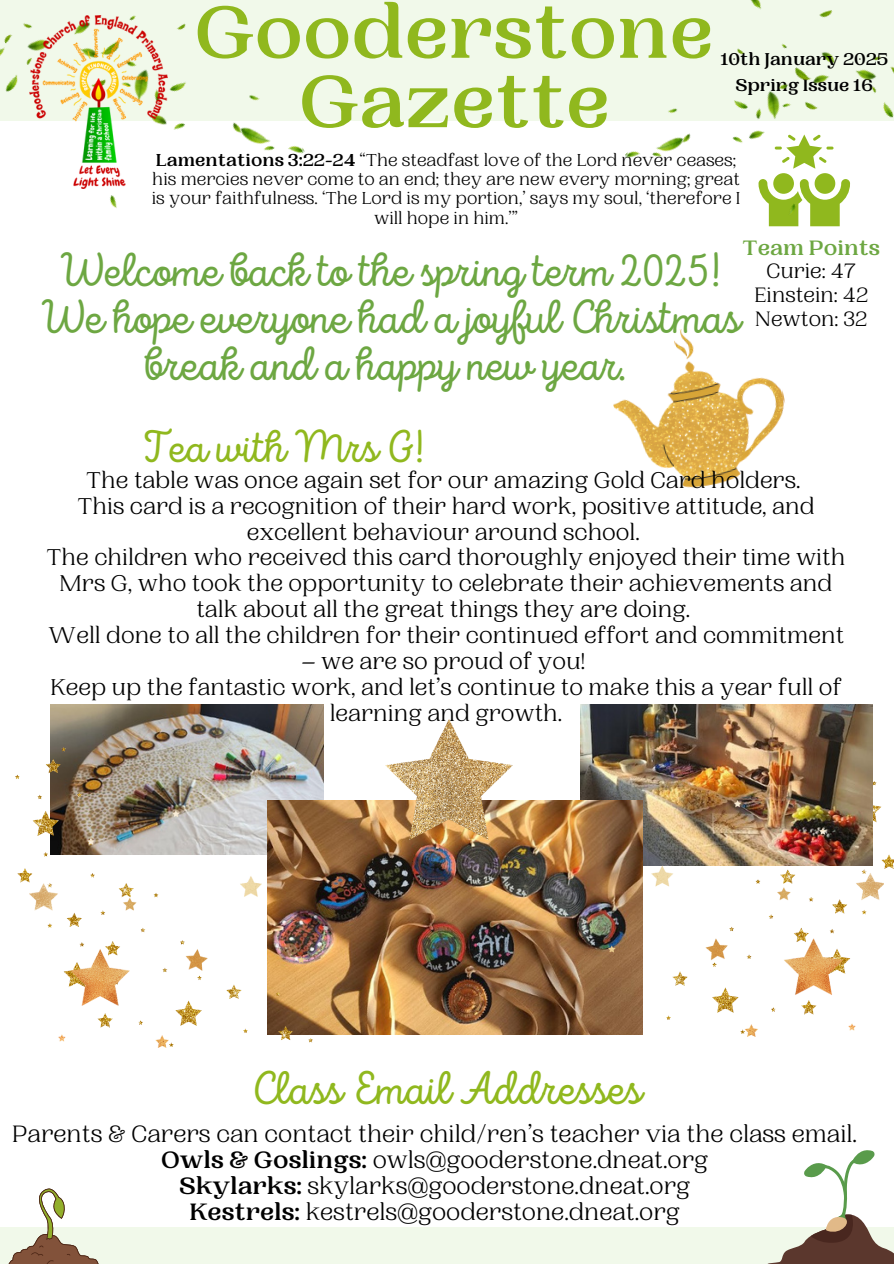
<style>
.page{position:relative;width:894px;height:1264px;background:#fff}
.page>*{position:absolute;margin:0;border:0;box-sizing:border-box;transform-origin:0 0}
.t1{font:700 77.7px/69.3px "PP Woodland";color:#90b81e;text-align:center}
.t2{font:47.55px/47.2px "Intro Script";color:#6da742;text-align:center}
.t3{font:46.95px "Intro Script";color:#90b81e}
.t4{font:45.45px "Intro Script";color:#90b81e}
.t5{font:24.9px/26.1px "PP Woodland";color:#000;text-align:center}
.t6{font:24px/25.8px "PP Woodland";color:#000;text-align:center}
.t7{font:21.9px/23.7px "PP Woodland";color:#000;text-align:center}
.t8{font:18.15px/19.2px "PP Woodland";color:#000;text-align:center}
.t9{font:700 18px "PP Woodland";color:#000}
.s1{font-weight:700}
.s2{font-weight:700;color:#6da742}
</style>
<div class="page">
<div style="left:0;top:0;width:893px;height:120px;background:#f1f9ea"></div>
<div style="left:0;top:1227px;width:893px;height:36px;background:#f1f9ea"></div>
<img style="left:0;top:23px;width:305px;height:185px">
<img style="left:29px;top:15px;width:138px;height:173px">
<svg style="left:9px;top:1188px;width:90px;height:75px"></svg>
<svg style="left:773px;top:1150px;width:120px;height:113px"></svg>
<img style="left:51px;top:704px;width:272px;height:96px">
<img style="left:613px;top:329px;width:172px;height:159px">
<img style="left:580px;top:704px;width:292px;height:96px">
<img style="left:312px;top:800px;width:296px;height:234px">
<img style="left:16px;top:747px;width:296px;height:296px">
<img style="left:29px;top:811px;width:276px;height:236px">
<img style="left:608px;top:800px;width:275px;height:236px">
<img style="left:385px;top:719px;width:127px;height:120px">
<img style="left:624px;top:0;width:269px;height:227px">
<p class="t1" style="left:194px;top:0;width:520px">Gooderstone<br>Gazette</p>
<p class="t9" style="left:720px;top:49px;width:169px">10th January 2025</p>
<h5 class="t9" style="left:735px;top:75px;width:139px">Spring Issue 16</h5>
<p class="t8" style="left:152px;top:151px;width:590px"><span class="s1">Lamentations 3:22-24</span> “The steadfast love of the Lord never ceases; his mercies never come to an end; they are new every morning; great is your faithfulness. ‘The Lord is my portion,’ says my soul, ‘therefore I will hope in him.’”</p>
<p class="t7" style="left:742px;top:236px;width:139px"><span class="s2">Team Points<br></span>Curie: 47<br>Einstein: 42<br>Newton: 32</p>
<p class="t2" style="left:40px;top:251px;width:701px">Welcome back to the spring term 2025!<br>We hope everyone had a joyful Christmas break and a happy new year.</p>
<h5 class="t4" style="left:141px;top:428px;width:285px">Tea with Mrs G!</h5>
<h1 class="t6" style="left:47px;top:467px;width:800px">The table was once again set for our amazing Gold Card holders.<br>This card is a recognition of their hard work, positive attitude, and excellent behaviour around school.<br>The children who received this card thoroughly enjoyed their time with Mrs G, who took the opportunity to celebrate their achievements and talk about all the great things they are doing.<br>Well done to all the children for their continued effort and commitment</h1>
<h1 class="t6" style="left:50px;top:649px;width:792px">– we are so proud of you!<br>Keep up the fantastic work, and let’s continue to make this a year full of learning and growth.</h1>
<p class="t3" style="left:251px;top:1068px;width:392px">Class Email Addresses</p>
<h4 class="t5" style="left:12px;top:1121px;width:846px">Parents &amp; Carers can contact their child/ren’s teacher via the class email.<br><span class="s1">Owls &amp; Goslings:</span> owls@gooderstone.dneat.org<br><span class="s1">Skylarks:</span> skylarks@gooderstone.dneat.org<br><span class="s1">Kestrels:</span> kestrels@gooderstone.dneat.org</h4>
</div>
